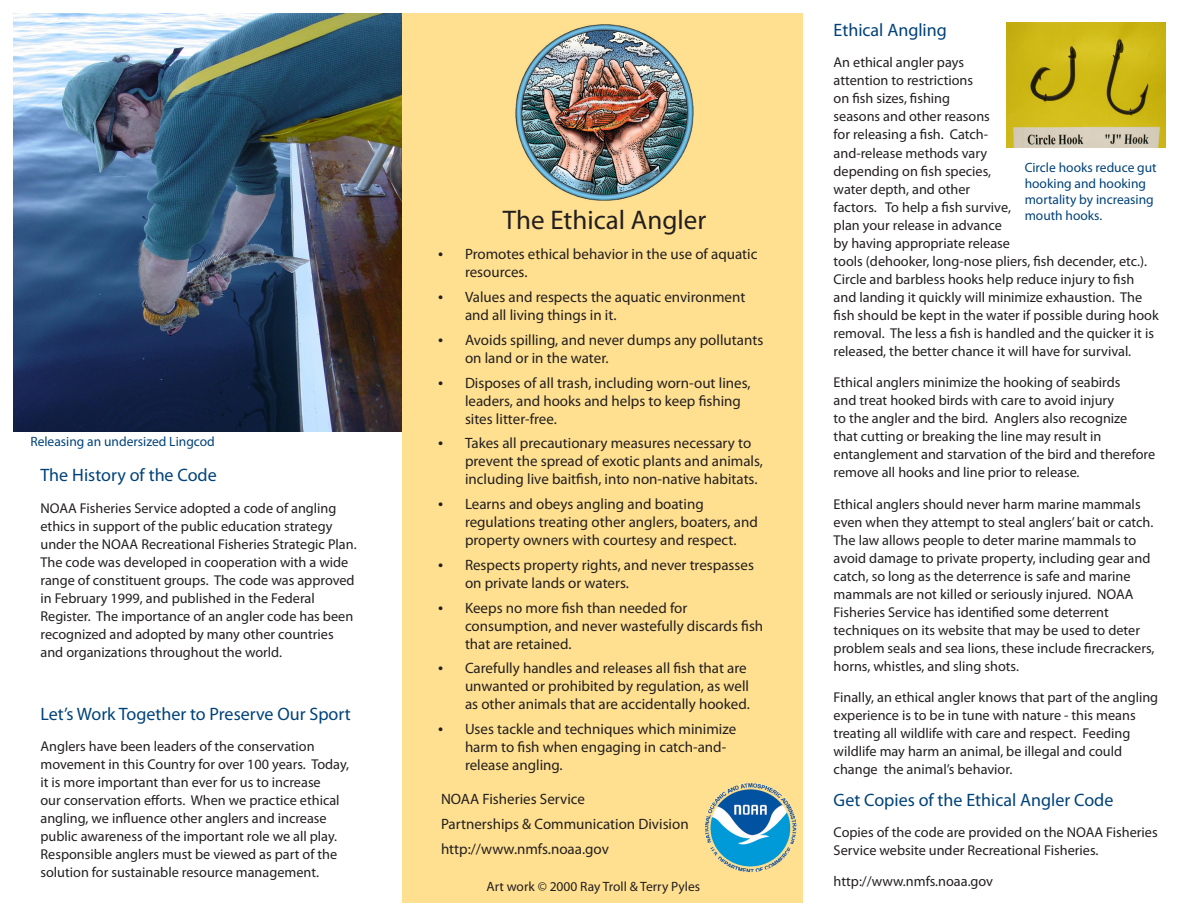
<style>
.page{position:relative;width:1188px;height:918px;background:#fff}
.page>*{position:absolute;margin:0;border:0;box-sizing:border-box;transform-origin:0 0}
.t1{font:27px "Myriad Pro";color:#231f20}
.body{font:18px "Myriad Pro";color:#004279}
.t2{font:15px/18px "Myriad Pro";color:#231f20}
.body-2{font:14.25px/18px "Myriad Pro";color:#231f20}
.t3{font:13.5px/16.2px "Myriad Pro";color:#004279}
.t4{font:13.5px "Myriad Pro";color:#231f20}
.s1{font-size:18px}
</style>
<div class="page">
<img style="left:13px;top:14px;width:389px;height:417px">
<div style="left:402px;top:14px;width:401px;height:889px;background:#ffe090"></div>
<img style="left:515px;top:24px;width:178px;height:177px">
<img style="left:705px;top:783px;width:91px;height:89px">
<img style="left:1006px;top:22px;width:159px;height:126px">
<p class="t3" style="left:30px;top:433px;width:186px">Releasing an undersized Lingcod</p>
<p class="body" style="left:40px;top:464px;width:178px">The History of the Code</p>
<p class="body-2" style="left:40px;top:499px;width:318px">NOAA Fisheries Service adopted a code of angling ethics in support of the public education strategy under the NOAA Recreational Fisheries Strategic Plan.<br>The code was developed in cooperation with a wide range of constituent groups. The code was approved in February 1999, and published in the Federal Register. The importance of an angler code has been recognized and adopted by many other countries and organizations throughout the world.</p>
<p class="body" style="left:40px;top:702px;width:312px">Let’s Work Together to Preserve Our Sport</p>
<p class="body-2" style="left:40px;top:737px;width:310px">Anglers have been leaders of the conservation movement in this Country for over 100 years. Today, it is more important than ever for us to increase<br>our conservation efforts. When we practice ethical angling, we influence other anglers and increase public awareness of the important role we all play.<br>Responsible anglers must be viewed as part of the solution for sustainable resource management.</p>
<p class="t1" style="left:503px;top:203px;width:205px">The Ethical Angler</p>
<p class="t2" style="left:465px;top:245px;width:294px;text-indent:-27px"><span class="s1">•</span> Promotes ethical behavior in the use of aquatic resources.</p>
<p class="t2" style="left:465px;top:288px;width:282px;text-indent:-27px"><span class="s1">•</span> Values and respects the aquatic environment and all living things in it.</p>
<p class="t2" style="left:465px;top:331px;width:300px;text-indent:-27px"><span class="s1">•</span> Avoids spilling, and never dumps any pollutants on land or in the water.</p>
<p class="t2" style="left:465px;top:373px;width:287px;text-indent:-27px"><span class="s1">•</span> Disposes of all trash, including worn-out lines, leaders, and hooks and helps to keep fishing sites litter-free.</p>
<p class="t2" style="left:465px;top:434px;width:300px;text-indent:-27px"><span class="s1">•</span> Takes all precautionary measures necessary to prevent the spread of exotic plants and animals, including live baitfish, into non-native habitats.</p>
<p class="t2" style="left:465px;top:495px;width:294px;text-indent:-27px"><span class="s1">•</span> Learns and obeys angling and boating regulations treating other anglers, boaters, and property owners with courtesy and respect.</p>
<p class="t2" style="left:465px;top:556px;width:290px;text-indent:-27px"><span class="s1">•</span> Respects property rights, and never trespasses on private lands or waters.</p>
<p class="t2" style="left:465px;top:598px;width:300px;text-indent:-27px"><span class="s1">•</span> Keeps no more fish than needed for consumption, and never wastefully discards fish that are retained.</p>
<p class="t2" style="left:465px;top:659px;width:286px;text-indent:-27px"><span class="s1">•</span> Carefully handles and releases all fish that are unwanted or prohibited by regulation, as well as other animals that are accidentally hooked.</p>
<p class="t2" style="left:465px;top:720px;width:273px;text-indent:-27px"><span class="s1">•</span> Uses tackle and techniques which minimize harm to fish when engaging in catch-and&shy;release angling.</p>
<p class="t2" style="left:441px;top:790px;width:145px">NOAA Fisheries Service</p>
<p class="t2" style="left:441px;top:815px;width:249px">Partnerships &amp; Communication Division</p>
<p class="t2" style="left:441px;top:840px;width:169px">http://www.nmfs.noaa.gov</p>
<p class="t4" style="left:487px;top:878px;width:215px">Art work © 2000 Ray Troll &amp; Terry Pyles</p>
<p class="body" style="left:834px;top:19px;width:115px">Ethical Angling</p>
<p class="body-2" style="left:834px;top:53px;width:327px">An ethical angler pays<br>attention to restrictions<br>on fish sizes, fishing<br>seasons and other reasons<br>for releasing a fish. Catch-<br>and-release methods vary<br>depending on fish species,<br>water depth, and other<br>factors. To help a fish survive,<br>plan your release in advance<br>by having appropriate release<br>tools (dehooker, long-nose pliers, fish decender, etc.).<br>Circle and barbless hooks help reduce injury to fish and landing it quickly will minimize exhaustion. The fish should be kept in the water if possible during hook removal. The less a fish is handled and the quicker it is released, the better chance it will have for survival.</p>
<p class="body-2" style="left:834px;top:373px;width:323px">Ethical anglers minimize the hooking of seabirds<br>and treat hooked birds with care to avoid injury<br>to the angler and the bird. Anglers also recognize<br>that cutting or breaking the line may result in entanglement and starvation of the bird and therefore remove all hooks and line prior to release.</p>
<p class="body-2" style="left:834px;top:494px;width:322px">Ethical anglers should never harm marine mammals even when they attempt to steal anglers’ bait or catch.<br>The law allows people to deter marine mammals to avoid damage to private property, including gear and catch, so long as the deterrence is safe and marine mammals are not killed or seriously injured. NOAA Fisheries Service has identified some deterrent techniques on its website that may be used to deter problem seals and sea lions, these include firecrackers, horns, whistles, and sling shots.</p>
<p class="body-2" style="left:834px;top:688px;width:326px">Finally, an ethical angler knows that part of the angling experience is to be in tune with nature - this means treating all wildlife with care and respect. Feeding wildlife may harm an animal, be illegal and could change the animal’s behavior.</p>
<p class="body" style="left:834px;top:788px;width:281px">Get Copies of the Ethical Angler Code</p>
<p class="body-2" style="left:834px;top:823px;width:326px">Copies of the code are provided on the NOAA Fisheries<br>Service website under Recreational Fisheries.</p>
<p class="body-2" style="left:834px;top:872px;width:161px">http://www.nmfs.noaa.gov</p>
<p class="t3" style="left:1025px;top:159px;width:134px">Circle hooks reduce gut hooking and hooking mortality by increasing mouth hooks.</p>
</div>
